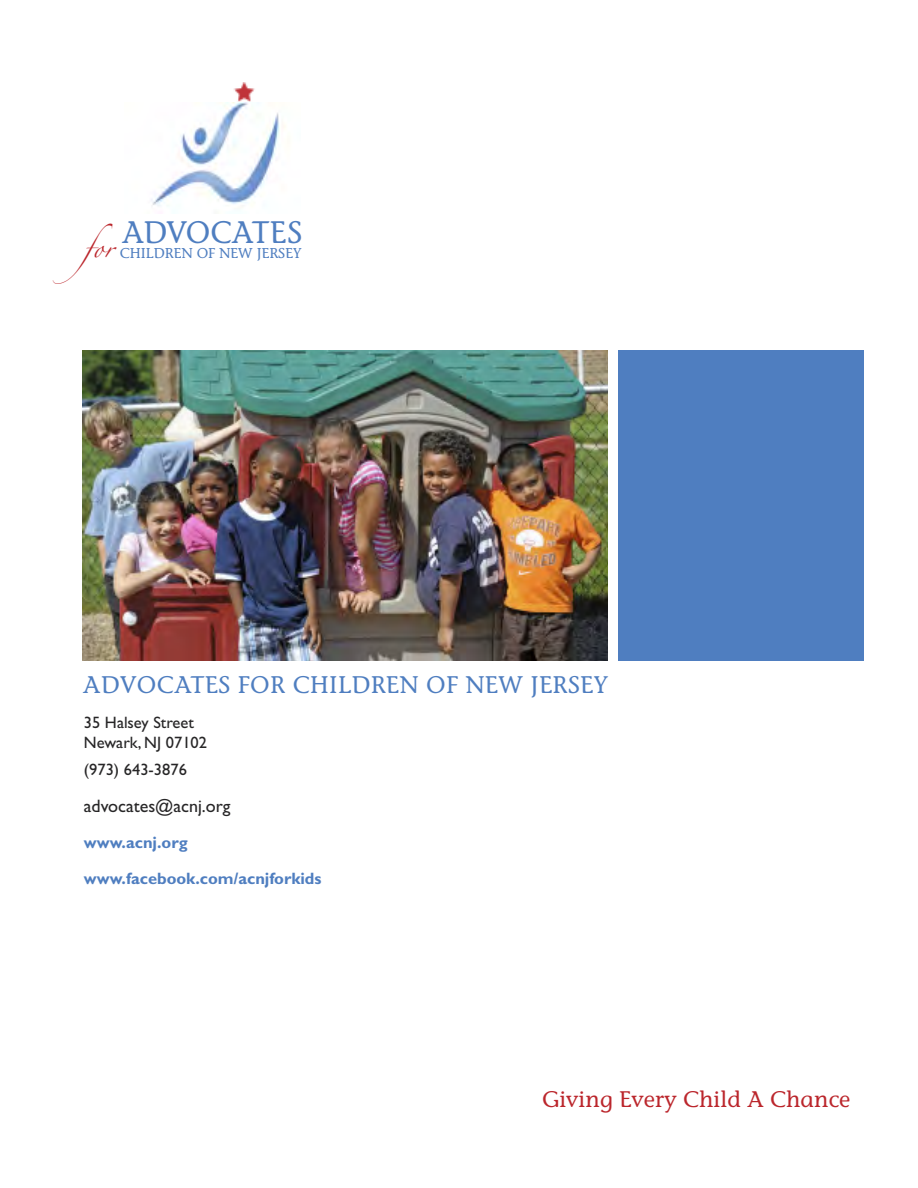
<style>
.page{position:relative;width:918px;height:1188px;background:#fff}
.page>*{position:absolute;margin:0;border:0;box-sizing:border-box;transform-origin:0 0}
.t1{font:44.85px "Linotype Zapfino One";color:#bb262c}
.t2{font:31.05px "Stone Informal";letter-spacing:-.005em;color:#4f7ec0}
.t3{font:24px "Stone Informal";letter-spacing:.015em;color:#4f7ec0}
.t4{font:22.5px "Stone Informal";color:#bb262c}
.t5{font:18px "Gill Sans";color:#272627}
.t6{font:16.5px/19.5px "Gill Sans";color:#272627}
.t7{font:700 16.5px/35.7px "Gill Sans";color:#4f7ec0}
.t8{font:14.25px "Stone Informal";color:#4f7ec0}
</style>
<div class="page">
<div style="left:619px;top:350px;width:245px;height:311px;background:#4f7ec0"></div>
<img style="left:83px;top:350px;width:525px;height:311px">
<img style="left:234px;top:82px;width:21px;height:20px">
<img style="left:151px;top:102px;width:135px;height:104px">
<h2 class="t2" style="left:122px;top:220px;width:182px">ADVOCATES</h2>
<h1 class="t1" style="left:84px;top:216px;width:61px">fo r</h1>
<p class="t8" style="left:120px;top:248px;width:183px">CHILDREN OF NEW JERSEY</p>
<h3 class="t3" style="left:83px;top:675px;width:527px">ADVOCATES FOR CHILDREN OF NEW JERSEY</h3>
<p class="t6" style="left:84px;top:715px;width:125px">35 Halsey Street<br>Newark, NJ 07102</p>
<p class="t6" style="left:84px;top:761px;width:105px">(973) 643-3876</p>
<p class="t5" style="left:84px;top:799px;width:148px">advocates@acnj.org</p>
<p class="t7" style="left:84px;top:826px;width:239px">www.acnj.org www.facebook.com/acnjforkids</p>
<h3 class="t4" style="left:542px;top:1090px;width:310px">Giving Every Child A Chance</h3>
</div>
